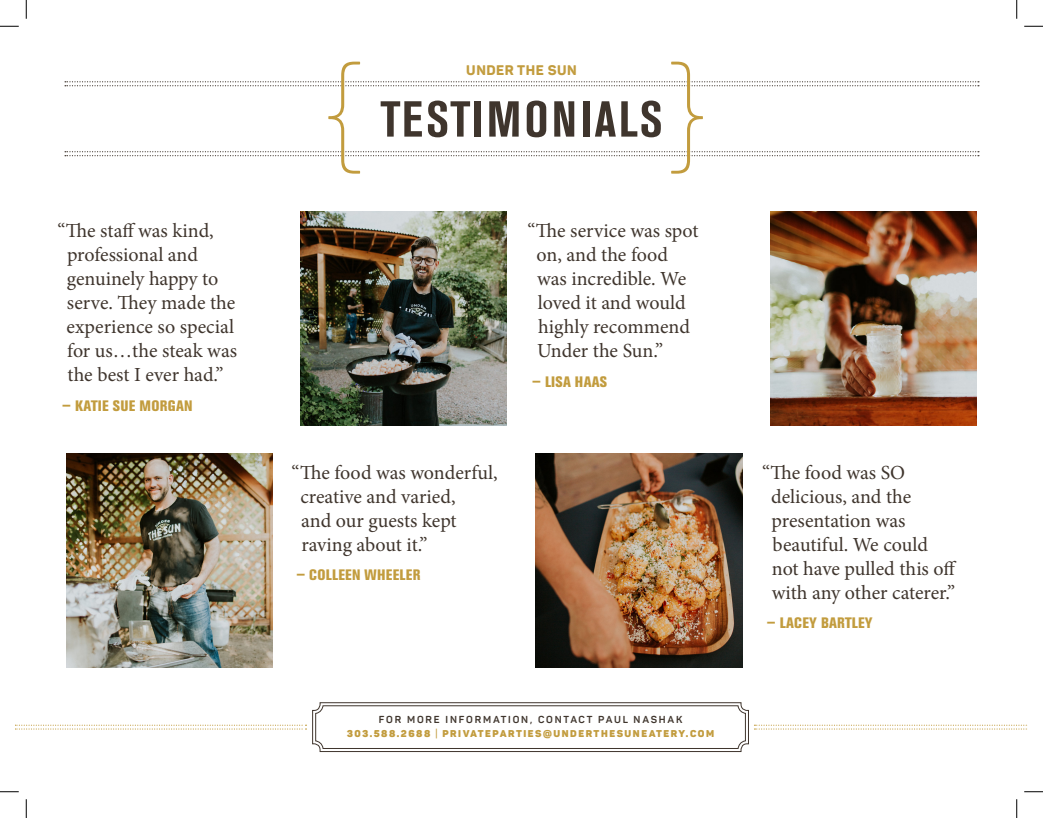
<style>
.page{position:relative;width:1043px;height:818px;background:#fff}
.page>*{position:absolute;margin:0;border:0;box-sizing:border-box;transform-origin:0 0}
.t1{font:200 111.62px "Panton";color:#c29c3e}
.t2{font:700 condensed 50px "Akzidenz Grotesk BE";letter-spacing:.05em;color:#3f352d}
.t3{font:20px/24px "Minion Pro";color:#3f352d}
.t4{font:800 condensed 15px "Akzidenz Grotesk BE";letter-spacing:.02em;color:#c29c3e}
.t5{font:800 13.75px "Panton";letter-spacing:.04em;color:#c29c3e}
.t6{font:700 10px "Panton";letter-spacing:.185em;color:#3f352d}
.t7{font:900 9.75px "Panton";letter-spacing:.16em;color:#c29c3e}
.s1{font-weight:600}
</style>
<div class="page">
<svg style="left:312px;top:702px;width:716px;height:50px"></svg>
<svg style="left:15px;top:724px;width:291px;height:5px"></svg>
<img style="left:66px;top:453px;width:206px;height:214px">
<img style="left:300px;top:212px;width:207px;height:213px">
<img style="left:536px;top:453px;width:206px;height:214px">
<img style="left:770px;top:212px;width:206px;height:213px">
<svg style="left:0;top:25px;width:19px;height:2px"></svg>
<svg style="left:1024px;top:25px;width:18px;height:2px"></svg>
<svg style="left:0;top:791px;width:19px;height:1px"></svg>
<svg style="left:1024px;top:791px;width:18px;height:1px"></svg>
<svg style="left:25px;top:0;width:2px;height:19px"></svg>
<svg style="left:25px;top:799px;width:2px;height:19px"></svg>
<svg style="left:1016px;top:0;width:1px;height:19px"></svg>
<svg style="left:1016px;top:799px;width:1px;height:19px"></svg>
<svg style="left:65px;top:81px;width:914px;height:76px"></svg>
<p class="t3" style="left:67px;top:219px;width:172px;text-indent:-9px">“The staff was kind, professional and genuinely happy to serve. They made the experience so special for us…the steak was the best I ever had.”</p>
<p class="t4" style="left:62px;top:397px;width:132px">— KATIE SUE MORGAN</p>
<h1 class="t1" style="left:328px;top:51px;width:35px">{</h1>
<p class="t5" style="left:466px;top:61px;width:112px">UNDER THE SUN</p>
<h2 class="t2" style="left:380px;top:91px;width:283px">TESTIMONIALS</h2>
<p class="t3" style="left:300px;top:460px;width:199px;text-indent:-9px">“The food was wonderful, creative and varied,<br>and our guests kept raving about it.”</p>
<p class="t4" style="left:296px;top:566px;width:126px">— COLLEEN WHEELER</p>
<p class="t3" style="left:536px;top:219px;width:164px;text-indent:-9px">“The service was spot on, and the food was incredible. We loved it and would highly recommend<br>Under the Sun.”</p>
<p class="t4" style="left:532px;top:373px;width:76px">— LISA HAAS</p>
<p class="t6" style="left:379px;top:713px;width:305px">FOR MORE INFORMATION, CONTACT PAUL NASHAK</p>
<p class="t7" style="left:347px;top:727px;width:369px">303.588.2688 <span class="s1">|</span> PRIVATEPARTIES@UNDERTHESUNEATERY.COM</p>
<p class="t3" style="left:771px;top:460px;width:187px;text-indent:-9px">“The food was SO delicious, and the presentation was beautiful. We could not have pulled this off with any other caterer.”</p>
<p class="t4" style="left:767px;top:614px;width:107px">— LACEY BARTLEY</p>
</div>
